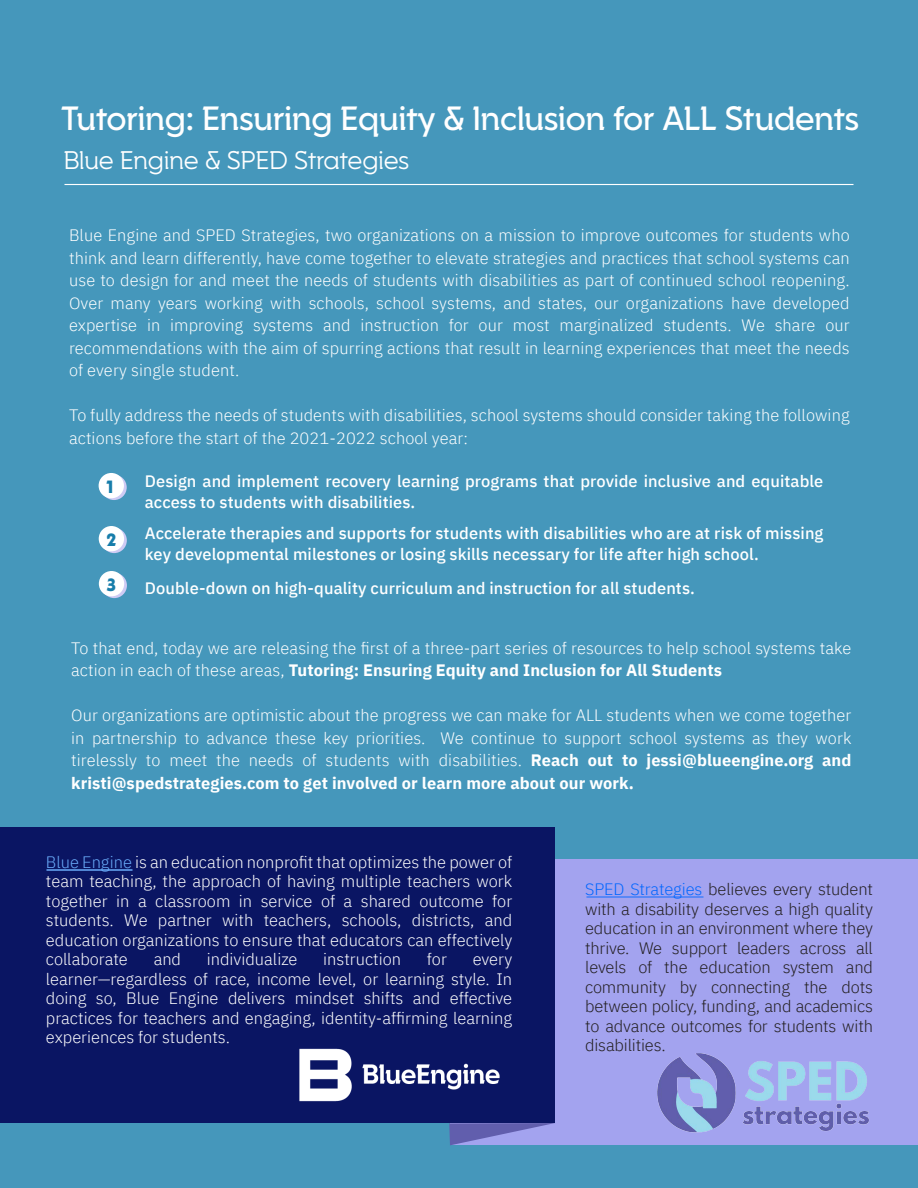
<style>
.page{position:relative;width:918px;height:1188px;background:#4597bb}
.page>*{position:absolute;margin:0;border:0;box-sizing:border-box;transform-origin:0 0}
.t1{font:700 33.6px "Campora";letter-spacing:-.005em;color:#fff}
.t2{font:25.5px "Campora";letter-spacing:-.005em;color:#fff}
.t3{font:900 17.7px "Campora";color:#177daa}
.t4{font:300 16.5px/22.5px "IBM Plex Sans";letter-spacing:.005em;color:#fff;text-align:justify}
.t5{font:500 16.5px/21px "IBM Plex Sans";letter-spacing:.005em;color:#fff}
.t6{font:300 16.5px/19.5px "IBM Plex Sans";letter-spacing:-.01em;color:#231f20;text-align:justify}
.s1{font-weight:700}
.s2{color:#69abf9}
.s3{color:#06f}
</style>
<div class="page">
<svg style="left:101px;top:475px;width:26px;height:25px"></svg>
<div style="left:99px;top:473px;width:25px;height:25px;background:#fff;border-radius:50%"></div>
<svg style="left:101px;top:528px;width:26px;height:25px"></svg>
<div style="left:99px;top:526px;width:25px;height:25px;background:#fff;border-radius:50%"></div>
<svg style="left:102px;top:573px;width:25px;height:25px"></svg>
<div style="left:99px;top:571px;width:25px;height:25px;background:#fff;border-radius:50%"></div>
<div style="left:450px;top:860px;width:468px;height:285px;background:#a3a3ef"></div>
<div style="left:0;top:827px;width:555px;height:296px;background:#0a1563"></div>
<img style="left:657px;top:1053px;width:212px;height:79px">
<img style="left:299px;top:1048px;width:201px;height:54px">
<svg style="left:449px;top:1123px;width:106px;height:22px"></svg>
<hr style="left:64px;top:184px;width:790px;height:1px;background:#fff">
<hr style="left:587px;top:896px;width:116px;height:2px;background:#06f">
<hr style="left:47px;top:869px;width:86px;height:2px;background:#69abf9">
<h1 class="t1" style="left:61px;top:97px;width:800px">Tutoring: Ensuring Equity &amp; Inclusion for ALL Students</h1>
<h2 class="t2" style="left:64px;top:144px;width:347px">Blue Engine &amp; SPED Strategies</h2>
<p class="t4" style="left:69px;top:223px;width:782px">Blue Engine and SPED Strategies, two organizations on a mission to improve outcomes for students who think and learn differently, have come together to elevate strategies and practices that school systems can use to design for and meet the needs of students with disabilities as part of continued school reopening.<br>Over many years working with schools, school systems, and states, our organizations have developed expertise in improving systems and instruction for our most marginalized students. We share our recommendations with the aim of spurring actions that result in learning experiences that meet the needs of every single student.</p>
<p class="t4" style="left:69px;top:403px;width:782px">To fully address the needs of students with disabilities, school systems should consider taking the following actions before the start of the 2021-2022 school year:</p>
<p class="t3" style="left:107px;top:475px;width:8px">1</p>
<p class="t3" style="left:107px;top:528px;width:11px">2</p>
<p class="t3" style="left:107px;top:573px;width:11px">3</p>
<p class="t5" style="left:145px;top:469px;width:680px">Design and implement recovery learning programs that provide inclusive and equitable access to students with disabilities.</p>
<p class="t5" style="left:145px;top:521px;width:680px">Accelerate therapies and supports for students with disabilities who are at risk of missing key developmental milestones or losing skills necessary for life after high school.</p>
<p class="t5" style="left:145px;top:576px;width:552px">Double-down on high-quality curriculum and instruction for all students.</p>
<p class="t4" style="left:71px;top:635px;width:782px">To that end, today we are releasing the first of a three-part series of resources to help school systems take action in each of these areas, <span class="s1">Tutoring: Ensuring Equity and Inclusion for All Students</span></p>
<p class="t4" style="left:71px;top:703px;width:782px">Our organizations are optimistic about the progress we can make for ALL students when we come together in partnership to advance these key priorities. We continue to support school systems as they work tirelessly to meet the needs of students with disabilities. <span class="s1">Reach out to jessi@blueengine.org and kristi@spedstrategies.com to get involved or learn more about our work.</span></p>
<p class="t4" style="left:46px;top:851px;width:468px;line-height:19.5px"><span class="s2">Blue Engine</span> is an education nonprofit that optimizes the power of team teaching, the approach of having multiple teachers work together in a classroom in service of a shared outcome for students. We partner with teachers, schools, districts, and education organizations to ensure that educators can effectively collaborate</p>
<p class="t4" style="left:154px;top:947px;width:29px">and</p>
<p class="t4" style="left:207px;top:947px;width:92px">individualize</p>
<p class="t4" style="left:323px;top:947px;width:79px">instruction</p>
<p class="t4" style="left:427px;top:947px;width:21px">for</p>
<p class="t4" style="left:46px;top:948px;width:468px;line-height:19.5px;text-indent:427px">every learner—regardless of race, income level, or learning style. In doing so, Blue Engine delivers mindset shifts and effective practices for teachers and engaging, identity-affirming learning experiences for students.</p>
<p class="t6" style="left:585px;top:878px;width:289px"><span class="s3">SPED Strategies</span> believes every student with a disability deserves a high quality education in an environment where they thrive. We support leaders across all levels of the education system and community by connecting the dots between policy, funding, and academics to advance outcomes for students with disabilities.</p>
</div>
